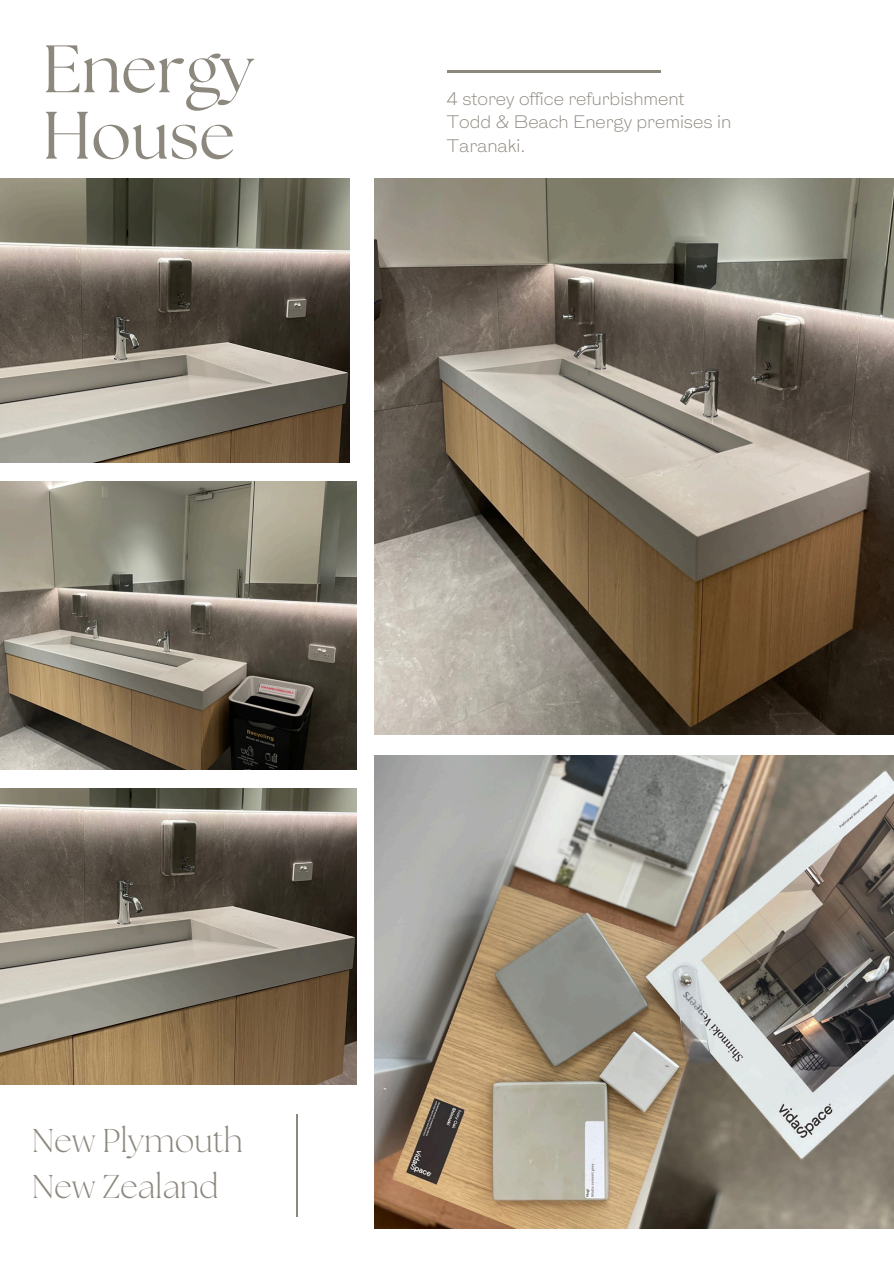
<style>
.page{position:relative;width:894px;height:1264px;background:#fff}
.page>*{position:absolute;margin:0;border:0;box-sizing:border-box;transform-origin:0 0}
.t1{font:66.9px/66.3px "The Seasons";color:#8d887e}
.t2{font:300 32.85px/46.2px "The Seasons";color:#8d887e}
.t3{font:300 17.1px/23.7px "HK Gothic";color:#8d887e}
</style>
<div class="page">
<svg style="left:506px;top:178px;width:62px;height:1px"></svg>
<hr style="left:446px;top:71px;width:214px;height:2px;background:#8d887e">
<img style="left:0;top:788px;width:356px;height:296px">
<img style="left:0;top:481px;width:356px;height:288px">
<img style="left:0;top:179px;width:350px;height:283px">
<img style="left:374px;top:179px;width:519px;height:555px">
<img style="left:374px;top:755px;width:519px;height:473px">
<hr style="left:297px;top:1114px;width:1px;height:102px;background:#8d887e">
<p class="t1" style="left:43px;top:40px;width:213px">Energy<br>House</p>
<h1 class="t3" style="left:446px;top:88px;width:239px">4 storey office refurbishment</h1>
<p class="t3" style="left:446px;top:111px;width:286px">Todd &amp; Beach Energy premises in<br>Taranaki.</p>
<p class="t2" style="left:32px;top:1119px;width:212px">New Plymouth<br>New Zealand</p>
</div>
